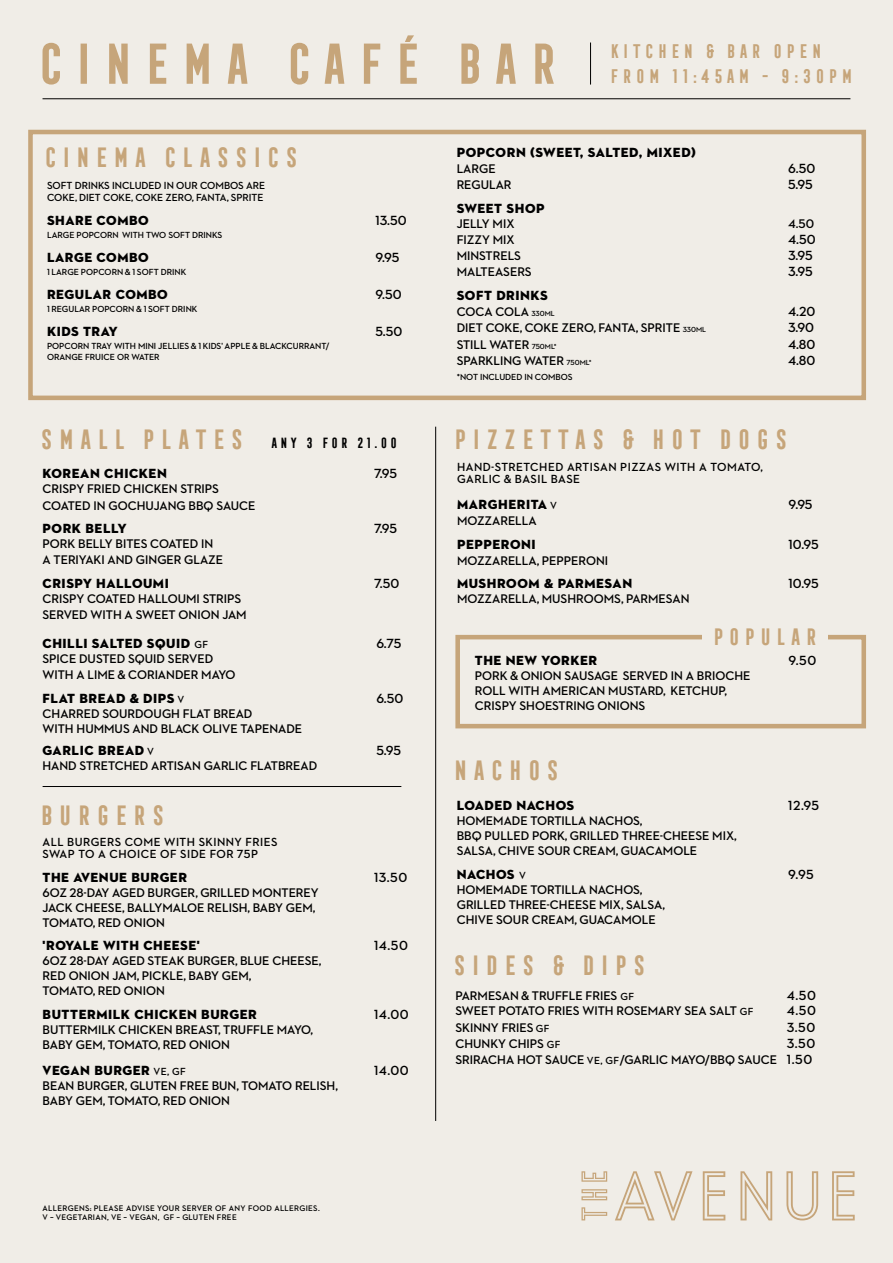
<style>
.page{position:relative;width:893px;height:1263px;background:#f0ede7}
.page>*{position:absolute;margin:0;border:0;box-sizing:border-box;transform-origin:0 0}
.t1{font:700 25.5px "Frontage Condensed";letter-spacing:.16em;color:#c6a57a}
.t2{font:700 21.6px "Frontage Condensed";letter-spacing:.16em;color:#c6a57a}
.t3{font:700 18px/24.6px "Frontage Condensed";letter-spacing:.16em;color:#c6a57a}
.t4{font:13.5px "Neutraface 2 Display Titling";letter-spacing:.04em;color:#000}
.t5{font:700 13.5px "Neutraface 2 Display";color:#000}
.t6{font:700 13.5px "Frontage Condensed";letter-spacing:.16em;color:#000}
.t7{font:700 12.75px/15px "Neutraface 2 Display";color:#000}
.t8{font:700 12px/12px "Neutraface 2 Display";letter-spacing:.04em;color:#000}
.t9{font:700 10.5px/12px "Neutraface 2 Display";color:#000}
.t10{font:700 9px/10.5px "Neutraface 2 Display";color:#000}
.t11{font:700 8.25px/9.9px "Neutraface 2 Display";letter-spacing:.04em;color:#000}
.s1{font-size:25.5px;color:#c6a57a}
.s2{font-family:"Neutraface 2 Display";font-weight:700;font-size:10.5px}
.s3{font-size:7.5px}
.s4{font-size:10.5px}
.s5{font-size:13.5px}
</style>
<div class="page">
<hr style="left:43px;top:99px;width:807px;height:1px;background:#000">
<svg style="left:43px;top:35px;width:511px;height:50px"></svg>
<hr style="left:590px;top:43px;width:1px;height:42px;background:#000">
<svg style="left:28px;top:129px;width:838px;height:272px"></svg>
<hr style="left:435px;top:427px;width:1px;height:694px;background:#000">
<svg style="left:455px;top:634px;width:411px;height:95px"></svg>
<div style="left:702px;top:624px;width:126px;height:25px;background:#f0ede7"></div>
<hr style="left:43px;top:786px;width:358px;height:1px;background:#000">
<svg style="left:615px;top:1171px;width:77px;height:49px"></svg>
<svg style="left:703px;top:1171px;width:22px;height:49px"></svg>
<svg style="left:832px;top:1171px;width:23px;height:49px"></svg>
<svg style="left:740px;top:1171px;width:32px;height:49px"></svg>
<svg style="left:786px;top:1171px;width:32px;height:49px"></svg>
<svg style="left:581px;top:1207px;width:26px;height:13px"></svg>
<svg style="left:581px;top:1189px;width:26px;height:11px"></svg>
<svg style="left:581px;top:1171px;width:26px;height:11px"></svg>
<h1 class="t1" style="left:43px;top:143px;width:257px">CINEMA CLASSICS</h1>
<p class="t9" style="left:47px;top:180px;width:220px">SOFT DRINKS INCLUDED IN OUR COMBOS ARE<br>COKE, DIET COKE, COKE ZERO, FANTA, SPRITE</p>
<p class="t4" style="left:47px;top:212px;width:103px">SHARE COMBO</p>
<p class="t5" style="left:376px;top:213px;width:33px">13.50</p>
<p class="t10" style="left:47px;top:230px;width:177px">LARGE POPCORN WITH TWO SOFT DRINKS</p>
<p class="t4" style="left:47px;top:249px;width:103px">LARGE COMBO</p>
<p class="t5" style="left:376px;top:250px;width:26px">9.95</p>
<p class="t10" style="left:47px;top:267px;width:141px">1 LARGE POPCORN &amp; 1 SOFT DRINK</p>
<p class="t4" style="left:47px;top:286px;width:122px">REGULAR COMBO</p>
<p class="t5" style="left:376px;top:286px;width:28px">9.50</p>
<p class="t10" style="left:47px;top:304px;width:152px">1 REGULAR POPCORN &amp; 1 SOFT DRINK</p>
<p class="t4" style="left:47px;top:323px;width:72px">KIDS TRAY</p>
<p class="t5" style="left:376px;top:324px;width:28px">5.50</p>
<p class="t10" style="left:47px;top:341px;width:284px">POPCORN TRAY WITH MINI JELLIES &amp; 1 KIDS' APPLE &amp; BLACKCURRANT/<br>ORANGE FRUICE OR WATER</p>
<p class="t6" style="left:39px;top:436px;width:360px"><span class="s1">SMALL PLATES</span> ANY 3 FOR 21.00</p>
<p class="t4" style="left:43px;top:465px;width:126px">KOREAN CHICKEN</p>
<p class="t5" style="left:374px;top:466px;width:25px">7.95</p>
<p class="t7" style="left:43px;top:481px;width:215px;line-height:16.2px">CRISPY FRIED CHICKEN STRIPS<br>COATED IN GOCHUJANG BBQ SAUCE</p>
<p class="t4" style="left:43px;top:520px;width:85px">PORK BELLY</p>
<p class="t5" style="left:374px;top:521px;width:25px">7.95</p>
<p class="t7" style="left:43px;top:536px;width:182px;line-height:16.2px">PORK BELLY BITES COATED IN<br>A TERIYAKI AND GINGER GLAZE</p>
<p class="t4" style="left:43px;top:574px;width:128px">CRISPY HALLOUMI</p>
<p class="t5" style="left:374px;top:575px;width:27px">7.50</p>
<p class="t7" style="left:43px;top:590px;width:206px;line-height:16.2px">CRISPY COATED HALLOUMI STRIPS<br>SERVED WITH A SWEET ONION JAM</p>
<p class="t4" style="left:43px;top:635px;width:167px">CHILLI SALTED SQUID <span class="s2">GF</span></p>
<p class="t5" style="left:376px;top:636px;width:27px">6.75</p>
<p class="t7" style="left:43px;top:651px;width:195px;line-height:16.2px">SPICE DUSTED SQUID SERVED<br>WITH A LIME &amp; CORIANDER MAYO</p>
<p class="t4" style="left:43px;top:690px;width:143px">FLAT BREAD &amp; DIPS <span class="s2">V</span></p>
<p class="t5" style="left:376px;top:691px;width:29px">6.50</p>
<p class="t7" style="left:43px;top:706px;width:261px">CHARRED SOURDOUGH FLAT BREAD<br>WITH HUMMUS AND BLACK OLIVE TAPENADE</p>
<p class="t4" style="left:43px;top:742px;width:113px">GARLIC BREAD <span class="s2">V</span></p>
<p class="t5" style="left:376px;top:743px;width:26px">5.95</p>
<p class="t7" style="left:43px;top:758px;width:276px">HAND STRETCHED ARTISAN GARLIC FLATBREAD</p>
<h1 class="t1" style="left:39px;top:800px;width:127px">BURGERS</h1>
<p class="t8" style="left:43px;top:836px;width:236px">ALL BURGERS COME WITH SKINNY FRIES<br>SWAP TO A CHOICE OF SIDE FOR 75P</p>
<p class="t4" style="left:43px;top:869px;width:146px">THE AVENUE BURGER</p>
<p class="t5" style="left:374px;top:869px;width:35px">13.50</p>
<p class="t7" style="left:43px;top:885px;width:277px">6OZ 28-DAY AGED BURGER, GRILLED MONTEREY<br>JACK CHEESE, BALLYMALOE RELISH, BABY GEM,<br>TOMATO, RED ONION</p>
<p class="t4" style="left:43px;top:937px;width:159px">'ROYALE WITH CHEESE'</p>
<p class="t5" style="left:374px;top:938px;width:35px">14.50</p>
<p class="t7" style="left:43px;top:953px;width:280px">6OZ 28-DAY AGED STEAK BURGER, BLUE CHEESE,<br>RED ONION JAM, PICKLE, BABY GEM,<br>TOMATO, RED ONION</p>
<p class="t4" style="left:43px;top:1005px;width:216px">BUTTERMILK CHICKEN BURGER</p>
<p class="t5" style="left:374px;top:1006px;width:36px">14.00</p>
<p class="t7" style="left:43px;top:1022px;width:272px">BUTTERMILK CHICKEN BREAST, TRUFFLE MAYO,<br>BABY GEM, TOMATO, RED ONION</p>
<p class="t4" style="left:43px;top:1062px;width:145px">VEGAN BURGER <span class="s2">VE, GF</span></p>
<p class="t5" style="left:374px;top:1063px;width:36px">14.00</p>
<p class="t7" style="left:43px;top:1078px;width:297px">BEAN BURGER, GLUTEN FREE BUN, TOMATO RELISH,<br>BABY GEM, TOMATO, RED ONION</p>
<p class="t11" style="left:43px;top:1203px;width:279px">ALLERGENS: PLEASE ADVISE YOUR SERVER OF ANY FOOD ALLERGIES.<br>V – VEGETARIAN, VE – VEGAN, GF – GLUTEN FREE</p>
<h3 class="t3" style="left:609px;top:39px;width:245px">KITCHEN &amp; BAR OPEN<br>FROM 11:45AM - 9:30PM</h3>
<p class="t4" style="left:457px;top:144px;width:241px">POPCORN (SWEET, SALTED, MIXED)</p>
<p class="t7" style="left:457px;top:162px;width:40px">LARGE</p>
<p class="t5" style="left:788px;top:161px;width:29px">6.50</p>
<p class="t7" style="left:457px;top:178px;width:56px">REGULAR</p>
<p class="t5" style="left:788px;top:177px;width:26px">5.95</p>
<p class="t4" style="left:457px;top:200px;width:89px">SWEET SHOP</p>
<p class="t7" style="left:457px;top:216px;width:59px">JELLY MIX</p>
<p class="t7" style="left:788px;top:216px;width:27px">4.50</p>
<p class="t7" style="left:457px;top:232px;width:59px">FIZZY MIX</p>
<p class="t5" style="left:788px;top:232px;width:29px">4.50</p>
<p class="t7" style="left:457px;top:249px;width:66px">MINSTRELS</p>
<p class="t5" style="left:788px;top:248px;width:26px">3.95</p>
<p class="t7" style="left:457px;top:265px;width:76px">MALTEASERS</p>
<p class="t5" style="left:788px;top:264px;width:26px">3.95</p>
<p class="t4" style="left:457px;top:287px;width:93px">SOFT DRINKS</p>
<p class="t7" style="left:457px;top:304px;width:99px">COCA COLA <span class="s3">330ML</span></p>
<p class="t5" style="left:788px;top:304px;width:29px">4.20</p>
<p class="t7" style="left:457px;top:321px;width:251px">DIET COKE, COKE ZERO, FANTA, SPRITE <span class="s3">330ML</span></p>
<p class="t5" style="left:788px;top:320px;width:27px">3.90</p>
<p class="t7" style="left:457px;top:337px;width:102px">STILL WATER <span class="s3">750ML*</span></p>
<p class="t5" style="left:788px;top:336px;width:29px">4.80</p>
<p class="t7" style="left:457px;top:353px;width:136px">SPARKLING WATER <span class="s3">750ML*</span></p>
<p class="t5" style="left:788px;top:353px;width:29px">4.80</p>
<p class="t10" style="left:457px;top:371px;width:117px">*NOT INCLUDED IN COMBOS</p>
<h1 class="t1" style="left:453px;top:425px;width:337px">PIZZETTAS &amp; HOT DOGS</h1>
<p class="t8" style="left:457px;top:461px;width:307px">HAND-STRETCHED ARTISAN PIZZAS WITH A TOMATO,<br>GARLIC &amp; BASIL BASE</p>
<p class="t4" style="left:457px;top:496px;width:101px">MARGHERITA <span class="s2">V</span></p>
<p class="t5" style="left:789px;top:497px;width:26px">9.95</p>
<p class="t7" style="left:457px;top:514px;width:81px">MOZZARELLA</p>
<p class="t4" style="left:457px;top:536px;width:80px">PEPPERONI</p>
<p class="t5" style="left:789px;top:537px;width:32px">10.95</p>
<p class="t7" style="left:457px;top:553px;width:153px">MOZZARELLA, PEPPERONI</p>
<p class="t4" style="left:457px;top:575px;width:177px">MUSHROOM &amp; PARMESAN</p>
<p class="t5" style="left:789px;top:576px;width:32px">10.95</p>
<p class="t7" style="left:457px;top:592px;width:234px">MOZZARELLA, MUSHROOMS, PARMESAN</p>
<h2 class="t2" style="left:712px;top:624px;width:107px">POPULAR</h2>
<p class="t4" style="left:475px;top:652px;width:124px">THE NEW YORKER</p>
<p class="t5" style="left:788px;top:652px;width:29px">9.50</p>
<p class="t7" style="left:475px;top:668px;width:277px">PORK &amp; ONION SAUSAGE SERVED IN A BRIOCHE<br>ROLL WITH AMERICAN MUSTARD, KETCHUP,<br>CRISPY SHOESTRING ONIONS</p>
<h1 class="t1" style="left:452px;top:756px;width:109px">NACHOS</h1>
<p class="t4" style="left:457px;top:797px;width:119px">LOADED NACHOS</p>
<p class="t5" style="left:788px;top:798px;width:33px">12.95</p>
<p class="t7" style="left:457px;top:813px;width:282px">HOMEMADE TORTILLA NACHOS,<br>BBQ PULLED PORK, GRILLED THREE-CHEESE MIX,<br>SALSA, CHIVE SOUR CREAM, GUACAMOLE</p>
<p class="t4" style="left:457px;top:865px;width:70px">NACHOS <span class="s2">V</span></p>
<p class="t5" style="left:788px;top:866px;width:27px">9.95</p>
<p class="t7" style="left:457px;top:882px;width:210px">HOMEMADE TORTILLA NACHOS,<br>GRILLED THREE-CHEESE MIX, SALSA,<br>CHIVE SOUR CREAM, GUACAMOLE</p>
<h1 class="t1" style="left:452px;top:951px;width:195px">SIDES &amp; DIPS</h1>
<p class="t7" style="left:455px;top:989px;width:180px">PARMESAN &amp; TRUFFLE FRIES <span class="s4">GF</span></p>
<p class="t5" style="left:787px;top:988px;width:31px">4.50</p>
<p class="t7" style="left:455px;top:1004px;width:300px">SWEET POTATO FRIES WITH ROSEMARY SEA SALT <span class="s4">GF</span></p>
<p class="t5" style="left:787px;top:1003px;width:31px">4.50</p>
<p class="t7" style="left:455px;top:1020px;width:96px">SKINNY FRIES <span class="s4">GF</span></p>
<p class="t5" style="left:787px;top:1019px;width:30px">3.50</p>
<p class="t7" style="left:455px;top:1036px;width:107px">CHUNKY CHIPS <span class="s4">GF</span></p>
<p class="t5" style="left:787px;top:1036px;width:30px">3.50</p>
<p class="t7" style="left:455px;top:1052px;width:358px">SRIRACHA HOT SAUCE <span class="s4">VE, GF</span>/GARLIC MAYO/BBQ SAUCE <span class="s5">1.50</span></p>
</div>
